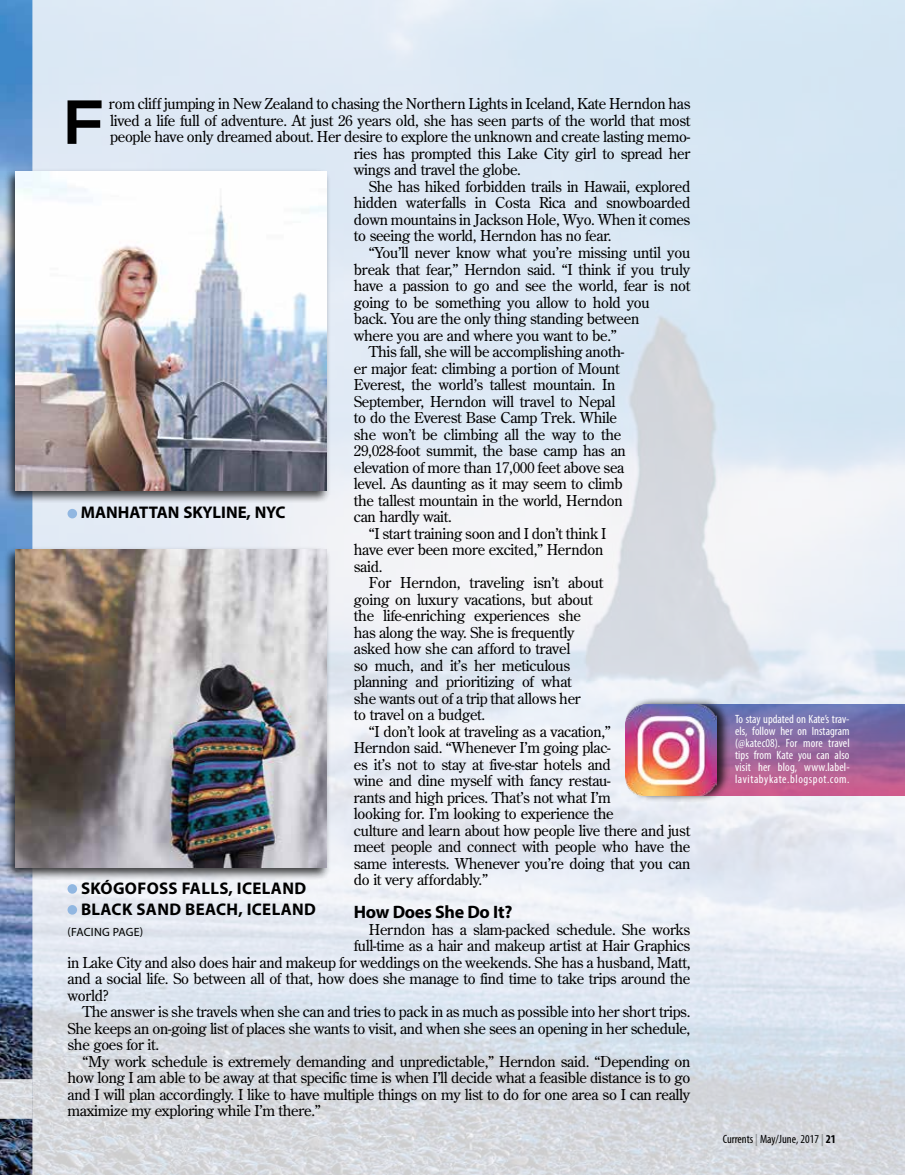
<style>
.page{position:relative;width:905px;height:1175px;background:#fff}
.page>*{position:absolute;margin:0;border:0;box-sizing:border-box;transform-origin:0 0}
.t1{font:700 18px "Myriad Pro";letter-spacing:-.02em;color:#000}
.t2{font:700 16.95px/20.9px "Myriad Pro";letter-spacing:.02em;color:#000}
.t3{font:700 16.95px "Myriad Pro";color:#000}
.t4{font:15px "Century Old Style Std";letter-spacing:-.02em;color:#000}
.t5{font:condensed 12px/12px "Myriad Pro";letter-spacing:.035em;color:#fff;text-align:justify}
.t6{font:condensed 12px "Myriad Pro";color:#000}
.t7{font:11.85px "Myriad Pro";letter-spacing:.01em;color:#000}
.s1{font-weight:700;color:#939598}
.s2{font-weight:700}
</style>
<div class="page">
<img style="left:32px;top:0;width:872px;height:1174px">
<img style="left:0;top:0;width:32px;height:1174px">
<svg style="left:67px;top:100px;width:35px;height:44px;background:#6f747a"></svg>
<div style="left:67px;top:884px;width:10px;height:9px;background:#91b7e1;border-radius:50%"></div>
<div style="left:67px;top:905px;width:10px;height:9px;background:#91b7e1;border-radius:50%"></div>
<div style="left:3px;top:168px;width:327px;height:335px;background:#000;opacity:.75"></div>
<img style="left:16px;top:172px;width:311px;height:318px">
<div style="left:3px;top:546px;width:327px;height:334px;background:#000;opacity:.75"></div>
<img style="left:16px;top:549px;width:311px;height:318px">
<div style="left:67px;top:509px;width:10px;height:9px;background:#91b7e1;border-radius:50%"></div>
<div style="left:624px;top:696px;width:106px;height:106px;background:#000;opacity:.75"></div>
<img style="left:625px;top:704px;width:91px;height:91px">
<p class="t4" style="left:109px;top:94px;width:583px">rom cliff jumping in New Zealand to chasing the Northern Lights in Iceland, Kate Herndon has</p>
<p class="t4" style="left:110px;top:111px;width:581px">lived a life full of adventure. At just 26 years old, she has seen parts of the world that most</p>
<p class="t4" style="left:110px;top:127px;width:581px">people have only dreamed about. Her desire to explore the unknown and create lasting memo-</p>
<p class="t4" style="left:354px;top:144px;width:338px">ries has prompted this Lake City girl to spread her</p>
<p class="t4" style="left:354px;top:160px;width:169px">wings and travel the globe.</p>
<p class="t4" style="left:369px;top:177px;width:323px">She has hiked forbidden trails in Hawaii, explored</p>
<p class="t4" style="left:354px;top:193px;width:338px">hidden waterfalls in Costa Rica and snowboarded</p>
<p class="t4" style="left:354px;top:210px;width:338px">down mountains in Jackson Hole, Wyo. When it comes</p>
<p class="t4" style="left:354px;top:226px;width:259px">to seeing the world, Herndon has no fear.</p>
<p class="t4" style="left:369px;top:243px;width:323px">“You’ll never know what you’re missing until you</p>
<p class="t4" style="left:354px;top:259px;width:338px">break that fear,” Herndon said. “I think if you truly</p>
<p class="t4" style="left:354px;top:276px;width:338px">have a passion to go and see the world, fear is not</p>
<p class="t4" style="left:354px;top:292px;width:297px">going to be something you allow to hold you</p>
<p class="t4" style="left:354px;top:309px;width:287px">back. You are the only thing standing between</p>
<p class="t4" style="left:354px;top:325px;width:264px">where you are and where you want to be.”</p>
<p class="t4" style="left:369px;top:342px;width:257px">This fall, she will be accomplishing anoth-</p>
<p class="t4" style="left:354px;top:358px;width:267px">er major feat: climbing a portion of Mount</p>
<p class="t4" style="left:354px;top:375px;width:263px">Everest, the world’s tallest mountain. In</p>
<p class="t4" style="left:354px;top:391px;width:263px">September, Herndon will travel to Nepal</p>
<p class="t4" style="left:354px;top:408px;width:264px">to do the Everest Base Camp Trek. While</p>
<p class="t4" style="left:354px;top:424px;width:269px">she won’t be climbing all the way to the</p>
<p class="t4" style="left:354px;top:441px;width:273px">29,028-foot summit, the base camp has an</p>
<p class="t4" style="left:354px;top:457px;width:272px">elevation of more than 17,000 feet above sea</p>
<p class="t4" style="left:354px;top:474px;width:270px">level. As daunting as it may seem to climb</p>
<p class="t4" style="left:354px;top:490px;width:270px">the tallest mountain in the world, Herndon</p>
<p class="t4" style="left:354px;top:507px;width:100px">can hardly wait.</p>
<p class="t4" style="left:369px;top:523px;width:239px">“I start training soon and I don’t think I</p>
<p class="t4" style="left:354px;top:540px;width:251px">have ever been more excited,” Herndon</p>
<p class="t4" style="left:354px;top:556px;width:30px">said.</p>
<p class="t4" style="left:369px;top:573px;width:236px">For Herndon, traveling isn’t about</p>
<p class="t4" style="left:354px;top:589px;width:240px">going on luxury vacations, but about</p>
<p class="t4" style="left:354px;top:606px;width:228px">the life-enriching experiences she</p>
<p class="t4" style="left:354px;top:622px;width:222px">has along the way. She is frequently</p>
<p class="t4" style="left:354px;top:639px;width:218px">asked how she can afford to travel</p>
<p class="t4" style="left:354px;top:655px;width:218px">so much, and it’s her meticulous</p>
<p class="t4" style="left:354px;top:672px;width:219px">planning and prioritizing of what</p>
<p class="t4" style="left:354px;top:688px;width:228px">she wants out of a trip that allows her</p>
<p class="t4" style="left:354px;top:705px;width:133px">to travel on a budget.</p>
<p class="t4" style="left:369px;top:721px;width:243px">“I don’t look at traveling as a vacation,”</p>
<p class="t4" style="left:354px;top:738px;width:258px">Herndon said. “Whenever I’m going plac-</p>
<p class="t4" style="left:354px;top:754px;width:258px">es it’s not to stay at five-star hotels and</p>
<p class="t4" style="left:354px;top:771px;width:258px">wine and dine myself with fancy restau-</p>
<p class="t4" style="left:354px;top:787px;width:258px">rants and high prices. That’s not what I’m</p>
<p class="t4" style="left:354px;top:804px;width:261px">looking for. I’m looking to experience the</p>
<p class="t4" style="left:354px;top:820px;width:338px">culture and learn about how people live there and just</p>
<p class="t4" style="left:354px;top:837px;width:338px">meet people and connect with people who have the</p>
<p class="t4" style="left:354px;top:853px;width:338px">same interests. Whenever you’re doing that you can</p>
<p class="t4" style="left:354px;top:870px;width:136px">do it very affordably.”</p>
<p class="t1" style="left:354px;top:900px;width:160px">How Does She Do It?</p>
<p class="t4" style="left:369px;top:919px;width:323px">Herndon has a slam-packed schedule. She works</p>
<p class="t4" style="left:354px;top:936px;width:338px">full-time as a hair and makeup artist at Hair Graphics</p>
<p class="t4" style="left:68px;top:952px;width:624px">in Lake City and also does hair and makeup for weddings on the weekends. She has a husband, Matt,</p>
<p class="t4" style="left:68px;top:969px;width:624px">and a social life. So between all of that, how does she manage to find time to take trips around the</p>
<p class="t4" style="left:68px;top:985px;width:43px">world?</p>
<p class="t4" style="left:82px;top:1002px;width:609px">The answer is she travels when she can and tries to pack in as much as possible into her short trips.</p>
<p class="t4" style="left:68px;top:1018px;width:624px">She keeps an on-going list of places she wants to visit, and when she sees an opening in her schedule,</p>
<p class="t4" style="left:68px;top:1035px;width:93px">she goes for it.</p>
<p class="t4" style="left:82px;top:1051px;width:609px">“My work schedule is extremely demanding and unpredictable,” Herndon said. “Depending on</p>
<p class="t4" style="left:68px;top:1068px;width:624px">how long I am able to be away at that specific time is when I’ll decide what a feasible distance is to go</p>
<p class="t4" style="left:68px;top:1084px;width:624px">and I will plan accordingly. I like to have multiple things on my list to do for one area so I can really</p>
<p class="t4" style="left:68px;top:1101px;width:255px">maximize my exploring while I’m there.”</p>
<p class="t3" style="left:81px;top:501px;width:206px">MANHATTAN SKYLINE, NYC</p>
<p class="t2" style="left:81px;top:877px;width:236px">SKÓGOFOSS FALLS, ICELAND<br>BLACK SAND BEACH, ICELAND</p>
<p class="t7" style="left:68px;top:924px;width:77px">(FACING PAGE)</p>
<p class="t5" style="left:735px;top:713px;width:116px">To stay updated on Kate’s trav&shy;els, follow her on Instagram (@katec08). For more travel tips from Kate you can also visit her blog, www.label&shy;lavitabykate.blogspot.com.</p>
<p class="t6" style="left:722px;top:1132px;width:115px">Currents <span class="s1">|</span> May/June, 2017 <span class="s1">|</span> <span class="s2">21</span></p>
</div>
